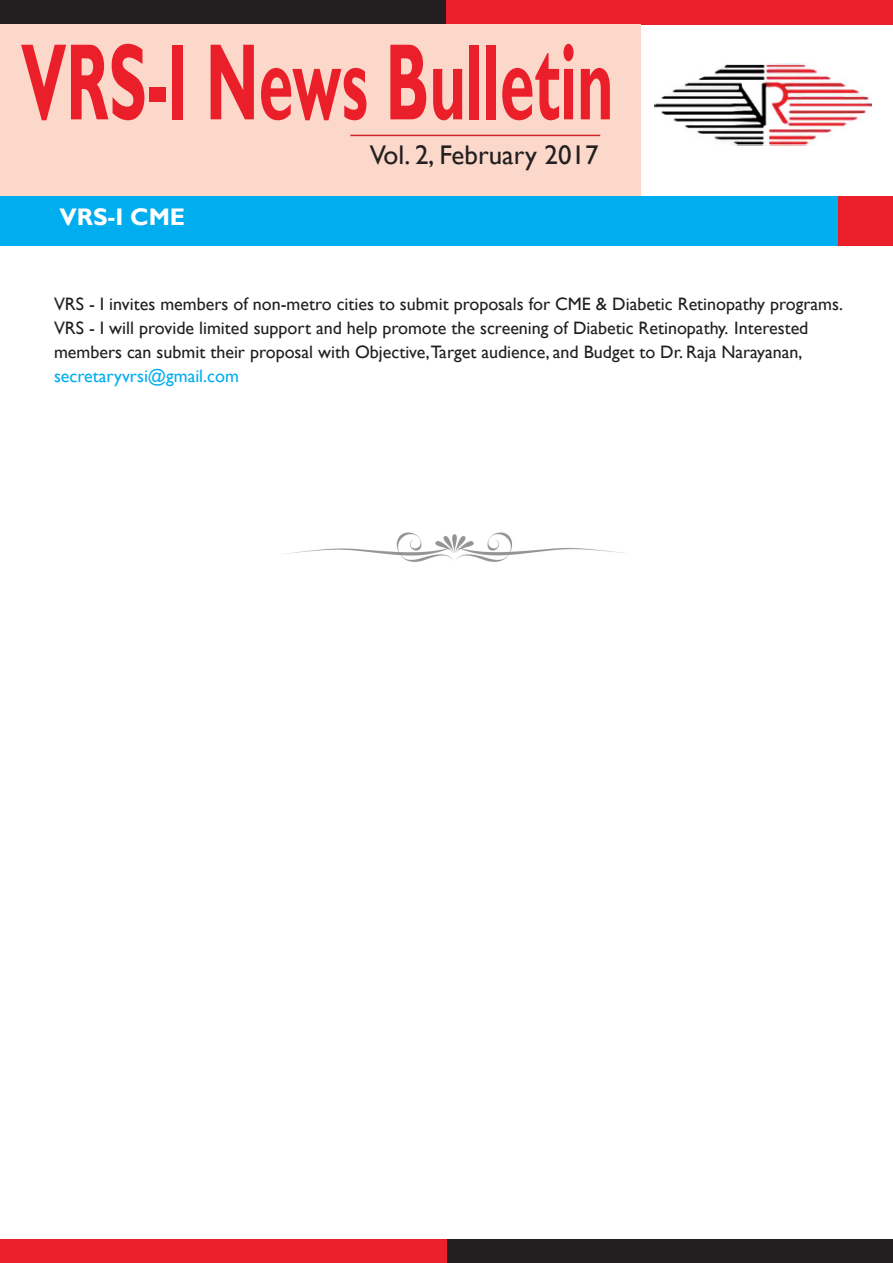
<style>
.page{position:relative;width:893px;height:1263px;background:#fff}
.page>*{position:absolute;margin:0;border:0;box-sizing:border-box;transform-origin:0 0}
.t1{font:700 109.35px "Gill Sans";color:#eb1f29;scale:.57 1}
.t2{font:27px "Gill Sans";color:#231f20}
.t3{font:700 24px "Gill Sans";color:#fff}
.t4{font:18px/24px "Gill Sans";color:#231f20}
.s1{color:#00aeef}
</style>
<div class="page">
<div style="left:0;top:0;width:446px;height:24px;background:#231f20"></div>
<div style="left:446px;top:0;width:447px;height:24px;background:#eb1f29"></div>
<div style="left:446px;top:1239px;width:447px;height:24px;background:#231f20"></div>
<div style="left:0;top:1239px;width:446px;height:24px;background:#eb1f29"></div>
<div style="left:0;top:196px;width:893px;height:49px;background:#00aeef"></div>
<div style="left:839px;top:196px;width:54px;height:49px;background:#eb1f29"></div>
<div style="left:0;top:24px;width:640px;height:172px;background:#fbd8ca"></div>
<img style="left:655px;top:64px;width:217px;height:82px">
<hr style="left:350px;top:135px;width:250px;height:1px;background:#d1232a">
<img style="left:285px;top:532px;width:338px;height:30px">
<p class="t1" style="left:21px;top:17px;width:1041px">VRS-I News Bulletin</p>
<p class="t3" style="left:60px;top:202px;width:127px">VRS-I CME</p>
<p class="t2" style="left:370px;top:139px;width:230px">Vol. 2, February 2017</p>
<p class="t4" style="left:54px;top:292px;width:790px">VRS - I invites members of non-metro cities to submit proposals for CME &amp; Diabetic Retinopathy programs.<br>VRS - I will provide limited support and help promote the screening of Diabetic Retinopathy. Interested members can submit their proposal with Objective,Target audience, and Budget to Dr. Raja Narayanan, <span class="s1">secretaryvrsi@gmail.com</span></p>
</div>
